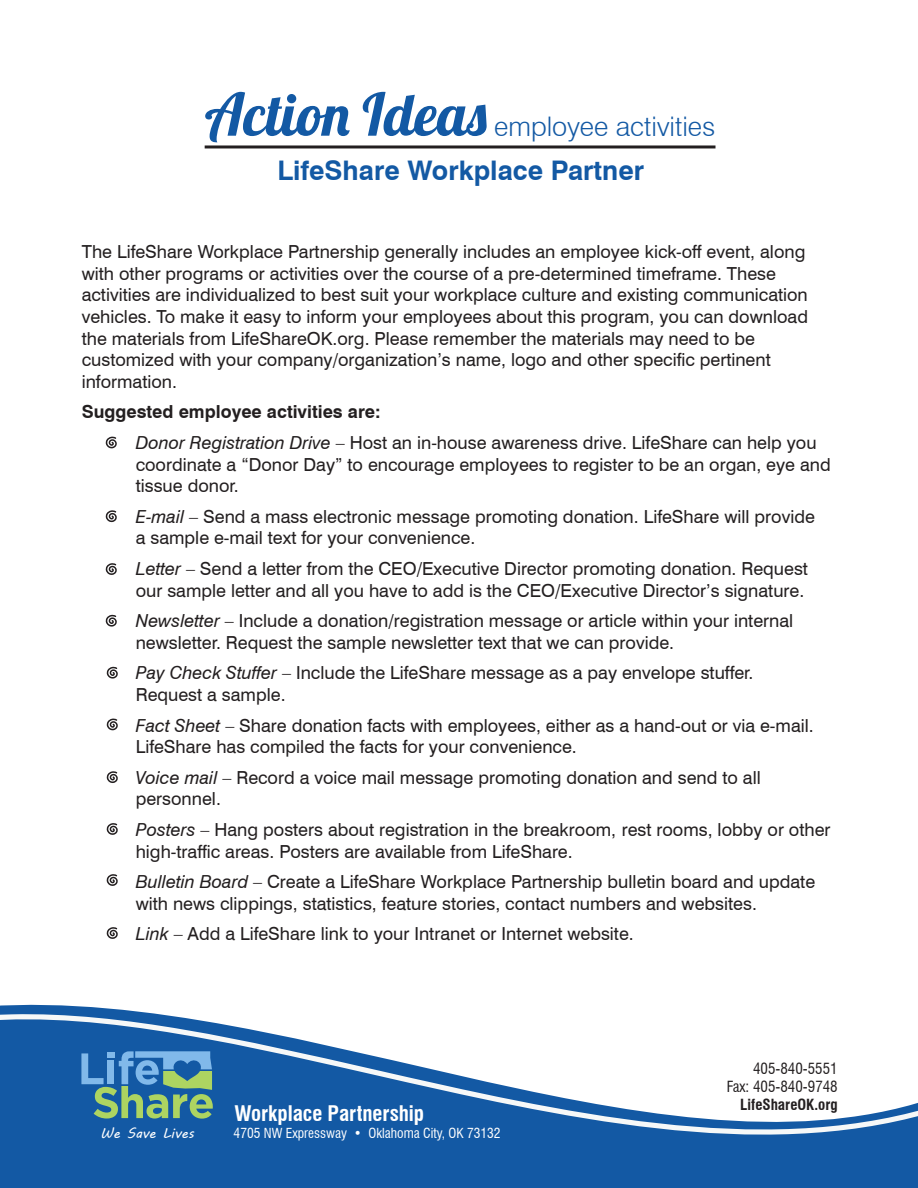
<style>
.page{position:relative;width:918px;height:1188px;background:#fff}
.page>*{position:absolute;margin:0;border:0;box-sizing:border-box;transform-origin:0 0}
.t1{font:700 27px/44.2px "Swiss 721 BT";color:#1359a4;text-align:center}
.t2{font:700 condensed 21px "Swiss 721 BT";letter-spacing:-.005em;color:#fff}
.t3{font:18px/21.6px "Swiss 721 BT";color:#231f20}
.t4{font:condensed 15px/18px "Swiss 721 BT";color:#231f20;text-align:right}
.t5{font:700 condensed 15px "Swiss 721 BT";color:#231f20}
.t6{font:13.95px "MV Boli";color:#fff}
.t7{font:condensed 13.5px "Swiss 721 BT";color:#fff}
.s1{font-family:"Lobster 1.4";font-weight:400;font-size:58.5px}
.s2{font-weight:300}
.s3{font-weight:700}
.s4{font-style:italic}
</style>
<div class="page">
<div style="left:1px;top:1005px;width:917px;height:183px;background:#1359a4"></div>
<svg style="left:1px;top:1007px;width:917px;height:155px;fill:#1359a4"></svg>
<svg style="left:81px;top:1051px;width:132px;height:68px;background:#5690a1"></svg>
<svg style="left:106px;top:437px;width:11px;height:11px"></svg>
<svg style="left:106px;top:510px;width:11px;height:12px"></svg>
<svg style="left:106px;top:563px;width:11px;height:12px"></svg>
<svg style="left:106px;top:615px;width:11px;height:12px"></svg>
<svg style="left:107px;top:667px;width:11px;height:12px"></svg>
<svg style="left:107px;top:719px;width:11px;height:11px"></svg>
<svg style="left:107px;top:771px;width:11px;height:12px"></svg>
<svg style="left:107px;top:823px;width:11px;height:12px"></svg>
<svg style="left:107px;top:874px;width:11px;height:12px"></svg>
<svg style="left:107px;top:927px;width:11px;height:12px"></svg>
<hr style="left:205px;top:145px;width:511px;height:3px;background:#231f20">
<h1 class="t1" style="left:205px;top:104px;width:512px"><span class="s1">Action Ideas</span> <span class="s2">employee activities<br></span>LifeShare Workplace Partner</h1>
<p class="t3" style="left:82px;top:241px;width:728px">The LifeShare Workplace Partnership generally includes an employee kick-off event, along with other programs or activities over the course of a pre-determined timeframe. These activities are individualized to best suit your workplace culture and existing communication vehicles. To make it easy to inform your employees about this program, you can download the materials from LifeShareOK.org. Please remember the materials may need to be customized with your company/organization’s name, logo and other specific pertinent information.</p>
<p class="t3" style="left:136px;top:396px;width:682px;line-height:30.6px;text-indent:-54px"><span class="s3">Suggested employee activities are:<br></span><span class="s4">Donor Registration Drive</span> – Host an in-house awareness drive. LifeShare can help you</p>
<p class="t3" style="left:136px;top:453px;width:696px">coordinate a “Donor Day” to encourage employees to register to be an organ, eye and tissue donor.</p>
<p class="t3" style="left:136px;top:505px;width:681px"><span class="s4">E-mail</span> – Send a mass electronic message promoting donation. LifeShare will provide a sample e-mail text for your convenience.</p>
<p class="t3" style="left:136px;top:558px;width:674px"><span class="s4">Letter</span> – Send a letter from the CEO/Executive Director promoting donation. Request our sample letter and all you have to add is the CEO/Executive Director’s signature.</p>
<p class="t3" style="left:136px;top:610px;width:659px"><span class="s4">Newsletter</span> – Include a donation/registration message or article within your internal newsletter. Request the sample newsletter text that we can provide.</p>
<p class="t3" style="left:136px;top:662px;width:619px"><span class="s4">Pay Check Stuffer</span> – Include the LifeShare message as a pay envelope stuffer.<br>Request a sample.</p>
<p class="t3" style="left:136px;top:714px;width:680px"><span class="s4">Fact Sheet</span> – Share donation facts with employees, either as a hand-out or via e-mail.<br>LifeShare has compiled the facts for your convenience.</p>
<p class="t3" style="left:136px;top:766px;width:627px"><span class="s4">Voice mail</span> – Record a voice mail message promoting donation and send to all personnel.</p>
<p class="t3" style="left:136px;top:819px;width:696px"><span class="s4">Posters</span> – Hang posters about registration in the breakroom, rest rooms, lobby or other high-traffic areas. Posters are available from LifeShare.</p>
<p class="t3" style="left:136px;top:871px;width:681px"><span class="s4">Bulletin Board</span> – Create a LifeShare Workplace Partnership bulletin board and update with news clippings, statistics, feature stories, contact numbers and websites.</p>
<p class="t3" style="left:136px;top:923px;width:500px"><span class="s4">Link</span> – Add a LifeShare link to your Intranet or Internet website.</p>
<p class="t6" style="left:100px;top:1123px;width:95px">We Save Lives</p>
<p class="t2" style="left:234px;top:1100px;width:191px">Workplace Partnership</p>
<p class="t7" style="left:234px;top:1125px;width:269px">4705 NW Expressway • Oklahoma City, OK 73132</p>
<p class="t4" style="left:727px;top:1060px;width:112px">405-840-5551<br>Fax: 405-840-9748</p>
<p class="t5" style="left:740px;top:1096px;width:99px">LifeShareOK.org</p>
</div>
